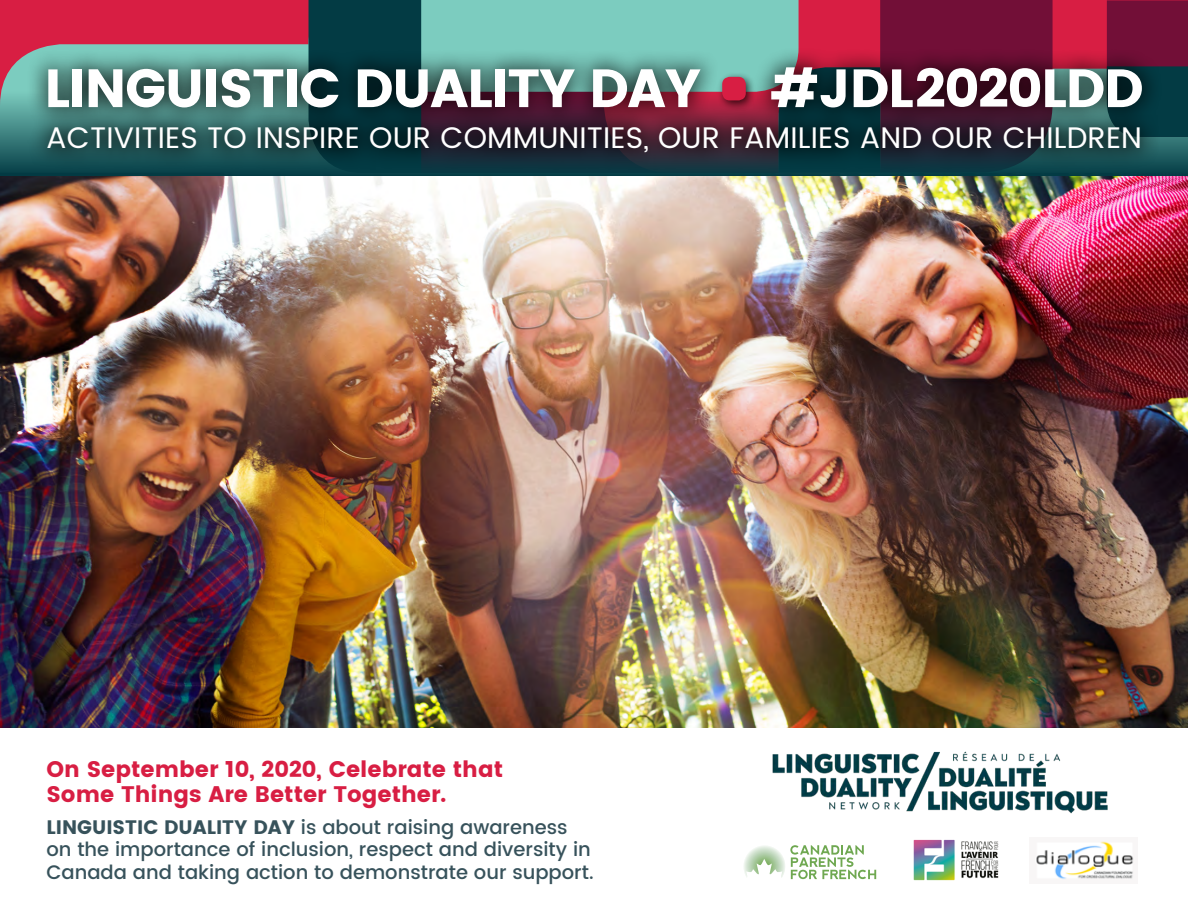
<style>
.page{position:relative;width:1188px;height:918px;background:#fff}
.page>*{position:absolute;margin:0;border:0;box-sizing:border-box;transform-origin:0 0}
.t1{font:53.7px "Poppins";letter-spacing:-.025em;color:#fff}
.t2{font:29.7px "Poppins";letter-spacing:.005em;color:#fff}
.t3{font:22.5px/25.5px "Poppins";color:#d81e43}
.t4{font:500 19.5px/22.5px "Poppins";color:#37525b}
.s1{font-weight:400}
</style>
<div class="page">
<div style="left:0;top:0;width:1188px;height:141px;background:#d81e43"></div>
<img style="left:0;top:176px;width:1188px;height:552px">
<svg style="left:1px;top:44px;width:308px;height:47px"></svg>
<div style="left:421px;top:0;width:358px;height:45px;background:#7cccbf"></div>
<div style="left:309px;top:0;width:112px;height:45px;background:#033b44"></div>
<svg style="left:779px;top:0;width:409px;height:91px"></svg>
<img style="left:772px;top:751px;width:336px;height:63px">
<svg style="left:744px;top:845px;width:132px;height:34px"></svg>
<img style="left:913px;top:839px;width:86px;height:42px">
<img style="left:1036px;top:841px;width:98px;height:39px">
<svg style="left:0;top:91px;width:1188px;height:85px;background:#185459"></svg>
<div style="left:26px;top:45px;width:1137px;height:128px;background:#000;opacity:.75"></div>
<div style="left:716px;top:71px;width:40px;height:40px;background:#000;opacity:.75"></div>
<div style="left:722px;top:77px;width:24px;height:23px;background:#d81e43;border-radius:8px"></div>
<h1 class="t1" style="left:44px;top:57px;width:659px">LINGUISTIC DUALITY DAY</h1>
<h1 class="t1" style="left:770px;top:57px;width:375px">#JDL2020LDD</h1>
<h2 class="t2" style="left:46px;top:116px;width:1097px">ACTIVITIES TO INSPIRE OUR COMMUNITIES, OUR FAMILIES AND OUR CHILDREN</h2>
<p class="t3" style="left:46px;top:756px;width:458px">On September 10, 2020, Celebrate that<br>Some Things Are Better Together.</p>
<p class="t4" style="left:46px;top:816px;width:549px"><span class="s1">LINGUISTIC DUALITY DAY</span> is about raising awareness on the importance of inclusion, respect and diversity in<br>Canada and taking action to demonstrate our support.</p>
</div>
